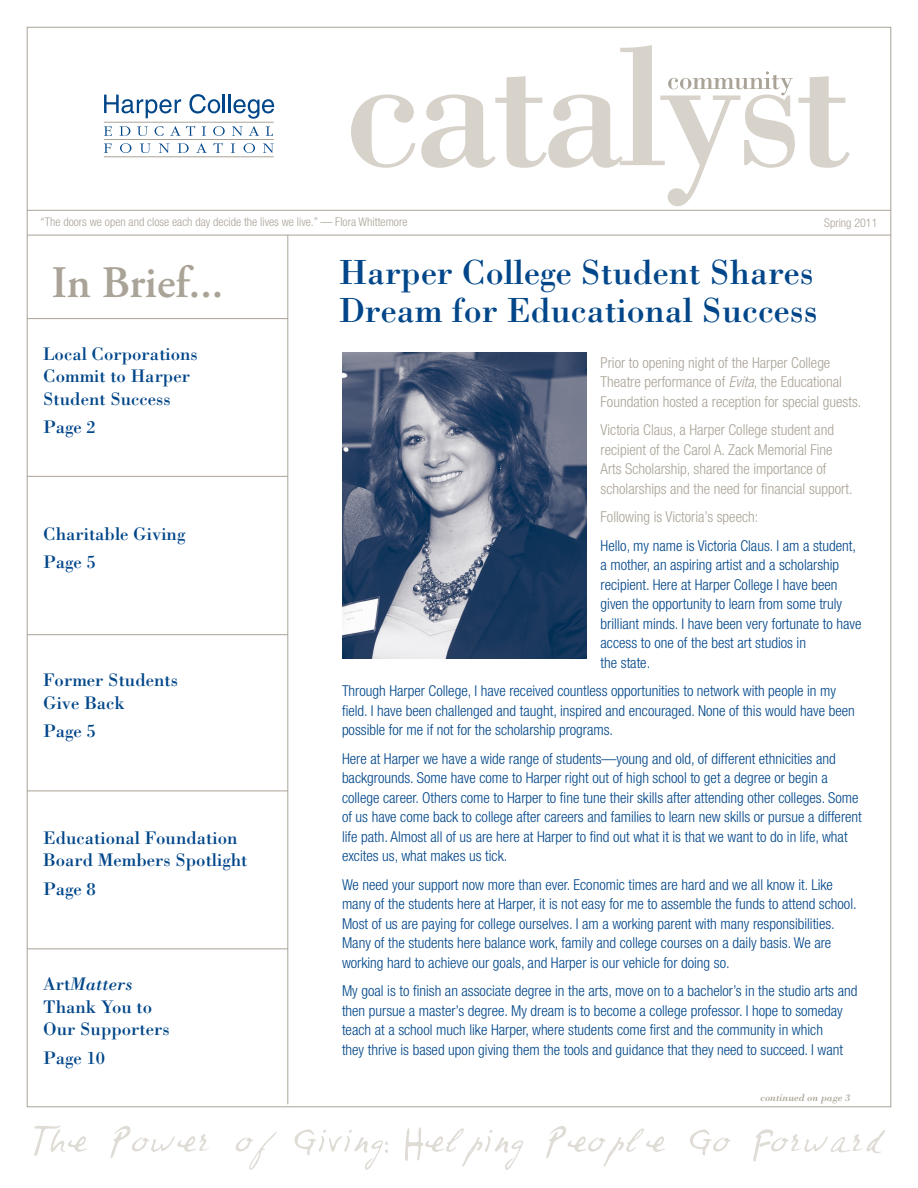
<style>
.page{position:relative;width:918px;height:1188px;background:#fff}
.page>*{position:absolute;margin:0;border:0;box-sizing:border-box;transform-origin:0 0}
.t1{font:600 45px "Adobe Garamond Pro";letter-spacing:-.005em;color:#aaa397}
.t2{font:36px/39px "Bodoni";color:#004689}
.t3{font:18.75px/22.5px "Bodoni";color:#004689}
.t4{font:300 condensed 15px/19.5px "Helvetica Neue LT Std";color:#004689}
.t5{font:300 condensed 15px/19.5px "Helvetica Neue LT Std";color:#aaa397}
.t6{font:300 condensed 12px "Helvetica Neue LT Std";color:#aaa397}
.t7{font:italic 10.5px "Bodoni";color:#aaa397}
.s1{font-style:italic}
</style>
<div class="page">
<svg style="left:351px;top:94px;width:64px;height:74px"></svg>
<svg style="left:421px;top:45px;width:429px;height:161px"></svg>
<hr style="left:104px;top:139px;width:170px;height:1px;background:#aaa397">
<hr style="left:104px;top:156px;width:170px;height:1px;background:#aaa397">
<hr style="left:104px;top:122px;width:170px;height:1px;background:#aaa397">
<svg style="left:104px;top:95px;width:77px;height:23px"></svg>
<svg style="left:189px;top:94px;width:36px;height:20px"></svg>
<hr style="left:228px;top:95px;width:3px;height:18px;background:#004689">
<svg style="left:233px;top:99px;width:41px;height:20px"></svg>
<svg style="left:104px;top:126px;width:8px;height:10px"></svg>
<svg style="left:119px;top:126px;width:11px;height:10px"></svg>
<svg style="left:137px;top:126px;width:11px;height:10px"></svg>
<svg style="left:155px;top:126px;width:9px;height:10px"></svg>
<svg style="left:170px;top:126px;width:25px;height:10px"></svg>
<svg style="left:202px;top:126px;width:4px;height:10px"></svg>
<svg style="left:213px;top:126px;width:12px;height:10px"></svg>
<svg style="left:232px;top:126px;width:11px;height:10px"></svg>
<svg style="left:249px;top:126px;width:10px;height:10px"></svg>
<svg style="left:266px;top:126px;width:7px;height:10px"></svg>
<svg style="left:104px;top:143px;width:8px;height:10px"></svg>
<svg style="left:120px;top:143px;width:11px;height:10px"></svg>
<svg style="left:140px;top:143px;width:11px;height:10px"></svg>
<svg style="left:159px;top:143px;width:11px;height:10px"></svg>
<svg style="left:178px;top:143px;width:11px;height:10px"></svg>
<svg style="left:196px;top:143px;width:11px;height:10px"></svg>
<svg style="left:213px;top:143px;width:10px;height:10px"></svg>
<svg style="left:231px;top:143px;width:4px;height:10px"></svg>
<svg style="left:244px;top:143px;width:11px;height:10px"></svg>
<svg style="left:263px;top:143px;width:11px;height:10px"></svg>
<hr style="left:27px;top:210px;width:864px;height:1px;background:#aaa397">
<hr style="left:27px;top:235px;width:864px;height:1px;background:#aaa397">
<svg style="left:405px;top:1127px;width:118px;height:43px"></svg>
<svg style="left:546px;top:1126px;width:119px;height:41px"></svg>
<svg style="left:690px;top:1129px;width:41px;height:27px"></svg>
<svg style="left:753px;top:1129px;width:132px;height:33px"></svg>
<svg style="left:34px;top:1126px;width:53px;height:30px"></svg>
<svg style="left:110px;top:1126px;width:99px;height:32px"></svg>
<svg style="left:235px;top:1132px;width:42px;height:38px"></svg>
<svg style="left:294px;top:1129px;width:94px;height:41px"></svg>
<hr style="left:288px;top:235px;width:1px;height:869px;background:#aaa397">
<hr style="left:27px;top:318px;width:261px;height:1px;background:#aaa397">
<hr style="left:27px;top:476px;width:261px;height:1px;background:#aaa397">
<hr style="left:27px;top:634px;width:261px;height:1px;background:#aaa397">
<hr style="left:27px;top:791px;width:261px;height:1px;background:#aaa397">
<hr style="left:27px;top:949px;width:261px;height:1px;background:#aaa397">
<img style="left:342px;top:353px;width:245px;height:306px">
<p class="t6" style="left:40px;top:215px;width:369px">“The doors we open and close each day decide the lives we live.” — Flora Whittemore</p>
<p class="t6" style="left:824px;top:215px;width:55px">Spring 2011</p>
<h1 class="t1" style="left:51px;top:256px;width:173px">In Brief...</h1>
<h2 class="t2" style="left:339px;top:252px;width:480px">Harper College Student Shares<br>Dream for Educational Success</h2>
<p class="t5" style="left:601px;top:353px;width:262px">Prior to opening night of the Harper College<br>Theatre performance of <span class="s1">Evita</span>, the Educational<br>Foundation hosted a reception for special guests.</p>
<p class="t5" style="left:601px;top:420px;width:254px">Victoria Claus, a Harper College student and recipient of the Carol A. Zack Memorial Fine Arts Scholarship, shared the importance of scholarships and the need for financial support.</p>
<p class="t5" style="left:601px;top:507px;width:159px">Following is Victoria’s speech:</p>
<p class="t4" style="left:601px;top:536px;width:262px">Hello, my name is Victoria Claus. I am a student, a mother, an aspiring artist and a scholarship recipient. Here at Harper College I have been given the opportunity to learn from some truly brilliant minds. I have been very fortunate to have access to one of the best art studios in<br>the state.</p>
<p class="t4" style="left:342px;top:681px;width:514px">Through Harper College, I have received countless opportunities to network with people in my field. I have been challenged and taught, inspired and encouraged. None of this would have been possible for me if not for the scholarship programs.</p>
<p class="t4" style="left:342px;top:749px;width:521px">Here at Harper we have a wide range of students—young and old, of different ethnicities and backgrounds. Some have come to Harper right out of high school to get a degree or begin a college career. Others come to Harper to fine tune their skills after attending other colleges. Some of us have come back to college after careers and families to learn new skills or pursue a different life path. Almost all of us are here at Harper to find out what it is that we want to do in life, what excites us, what makes us tick.</p>
<p class="t4" style="left:342px;top:875px;width:516px">We need your support now more than ever. Economic times are hard and we all know it. Like many of the students here at Harper, it is not easy for me to assemble the funds to attend school.<br>Most of us are paying for college ourselves. I am a working parent with many responsibilities.<br>Many of the students here balance work, family and college courses on a daily basis. We are working hard to achieve our goals, and Harper is our vehicle for doing so.</p>
<p class="t4" style="left:342px;top:981px;width:517px">My goal is to finish an associate degree in the arts, move on to a bachelor’s in the studio arts and then pursue a master’s degree. My dream is to become a college professor. I hope to someday teach at a school much like Harper, where students come first and the community in which<br>they thrive is based upon giving them the tools and guidance that they need to succeed. I want</p>
<p class="t3" style="left:43px;top:342px;width:156px">Local Corporations<br>Commit to Harper<br>Student Success</p>
<p class="t3" style="left:43px;top:415px;width:54px">Page 2</p>
<p class="t3" style="left:43px;top:519px;width:144px;line-height:28.5px">Charitable Giving<br>Page 5</p>
<p class="t3" style="left:43px;top:669px;width:136px">Former Students<br>Give Back</p>
<p class="t3" style="left:43px;top:720px;width:54px">Page 5</p>
<p class="t3" style="left:43px;top:826px;width:206px">Educational Foundation<br>Board Members Spotlight</p>
<p class="t3" style="left:43px;top:877px;width:54px">Page 8</p>
<p class="t3" style="left:43px;top:973px;width:128px">Art<span class="s1">Matters<br></span>Thank You to<br>Our Supporters</p>
<p class="t3" style="left:43px;top:1046px;width:63px">Page 10</p>
<p class="t7" style="left:760px;top:1092px;width:92px">continued on page 3</p>
</div>
